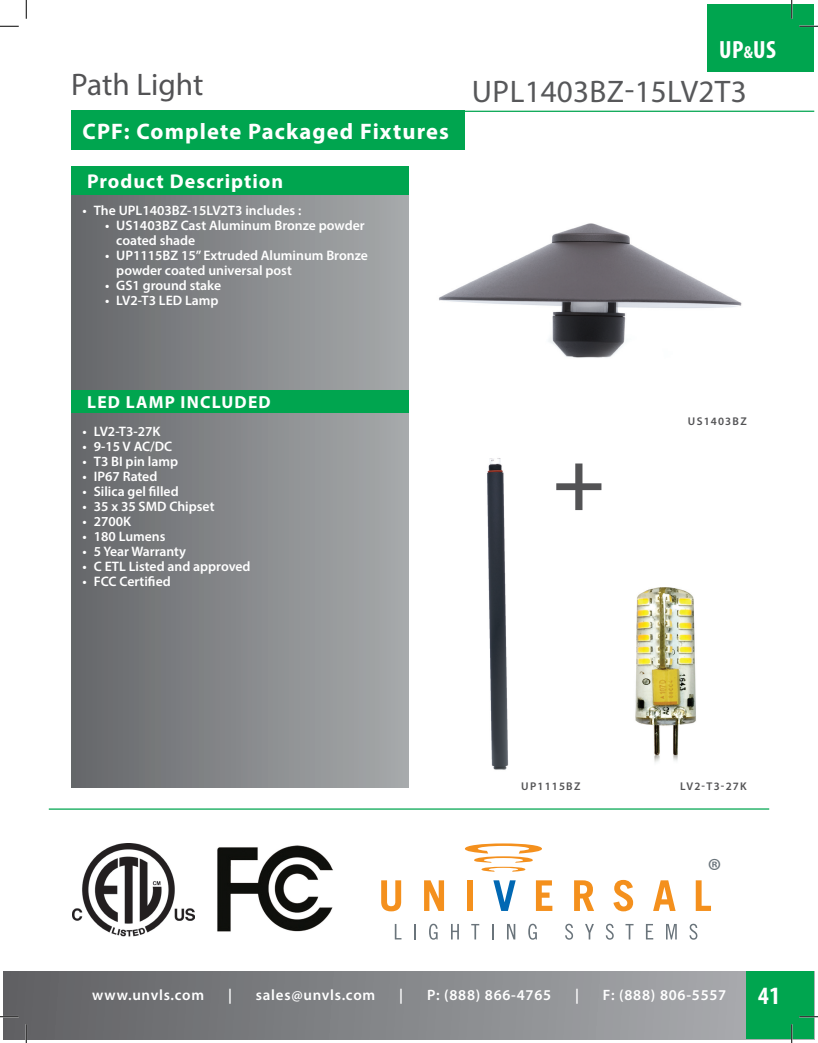
<style>
.page{position:relative;width:818px;height:1043px;background:#fff}
.page>*{position:absolute;margin:0;border:0;box-sizing:border-box;transform-origin:0 0}
.t1{font:600 87.5px "Myriad Pro";color:#535355}
.t2{font:33.75px "Myriad";color:#6a747b}
.t3{font:31.25px "Myriad Pro";letter-spacing:.01em;color:#57585a}
.t4{font:31.25px "Myriad Pro";color:#535355}
.t5{font:700 condensed 25px "Myriad Pro";color:#fff}
.t6{font:700 22.5px "Myriad Pro";letter-spacing:.05em;color:#fff}
.t7{font:700 20px "Myriad Pro";letter-spacing:.05em;color:#fff}
.t8{font:700 17.5px "Myriad Pro";letter-spacing:.07em;color:#fff}
.t9{font:600 15px "Myriad Pro";letter-spacing:.05em;color:#fff}
.t10{font:600 13.75px/15px "Myriad Pro";color:#fff}
.t11{font:600 11.25px "Myriad Pro";letter-spacing:.11em;color:#535355}
.s1{font-size:17.5px}
</style>
<div class="page">
<div style="left:4px;top:971px;width:810px;height:68px;background:linear-gradient(to right,#606063,#aeb0b4)"></div>
<hr style="left:49px;top:808px;width:720px;height:1px;background:#00a54f">
<hr style="left:71px;top:111px;width:743px;height:1px;background:#00a54f">
<div style="left:71px;top:166px;width:338px;height:621px;background:linear-gradient(to right,#64676a,#a6aaab)"></div>
<div style="left:71px;top:390px;width:338px;height:22px;background:#00a54f"></div>
<div style="left:71px;top:111px;width:394px;height:39px;background:#00a54f"></div>
<img style="left:438px;top:223px;width:304px;height:135px">
<div style="left:707px;top:4px;width:107px;height:67px;background:#00a54f"></div>
<div style="left:746px;top:971px;width:68px;height:68px;background:#00a54f"></div>
<div style="left:71px;top:166px;width:338px;height:28px;background:#00a54f"></div>
<img style="left:487px;top:458px;width:22px;height:312px">
<img style="left:635px;top:587px;width:61px;height:176px">
<img style="left:72px;top:843px;width:123px;height:94px">
<img style="left:217px;top:845px;width:116px;height:87px">
<svg style="left:395px;top:924px;width:6px;height:15px"></svg>
<svg style="left:414px;top:924px;width:1px;height:15px"></svg>
<svg style="left:429px;top:923px;width:8px;height:16px"></svg>
<svg style="left:451px;top:924px;width:8px;height:15px"></svg>
<svg style="left:471px;top:924px;width:8px;height:15px"></svg>
<svg style="left:492px;top:924px;width:1px;height:15px"></svg>
<svg style="left:507px;top:924px;width:8px;height:15px"></svg>
<svg style="left:528px;top:923px;width:9px;height:16px"></svg>
<svg style="left:565px;top:923px;width:8px;height:16px"></svg>
<svg style="left:585px;top:924px;width:9px;height:15px"></svg>
<svg style="left:605px;top:923px;width:8px;height:16px"></svg>
<svg style="left:625px;top:924px;width:8px;height:15px"></svg>
<svg style="left:646px;top:924px;width:7px;height:15px"></svg>
<svg style="left:666px;top:924px;width:10px;height:15px"></svg>
<svg style="left:689px;top:923px;width:8px;height:16px"></svg>
<svg style="left:381px;top:880px;width:20px;height:31px"></svg>
<svg style="left:424px;top:880px;width:20px;height:31px"></svg>
<div style="left:467px;top:880px;width:6px;height:31px;background:#f4901d"></div>
<svg style="left:493px;top:880px;width:22px;height:31px"></svg>
<svg style="left:536px;top:880px;width:16px;height:31px"></svg>
<svg style="left:574px;top:880px;width:20px;height:31px"></svg>
<svg style="left:613px;top:879px;width:20px;height:32px"></svg>
<svg style="left:653px;top:880px;width:22px;height:31px"></svg>
<svg style="left:695px;top:880px;width:16px;height:31px"></svg>
<svg style="left:465px;top:843px;width:77px;height:28px"></svg>
<svg style="left:0;top:25px;width:19px;height:2px"></svg>
<svg style="left:799px;top:25px;width:19px;height:2px"></svg>
<svg style="left:0;top:1015px;width:19px;height:2px"></svg>
<svg style="left:799px;top:1015px;width:19px;height:2px"></svg>
<svg style="left:25px;top:0;width:2px;height:19px"></svg>
<svg style="left:25px;top:1024px;width:2px;height:18px"></svg>
<svg style="left:790px;top:0;width:2px;height:19px"></svg>
<svg style="left:790px;top:1024px;width:2px;height:18px"></svg>
<h3 class="t5" style="left:719px;top:34px;width:59px">UP<span class="s1">&amp;</span>US</h3>
<h3 class="t4" style="left:71px;top:65px;width:134px">Path Light</h3>
<h3 class="t3" style="left:471px;top:72px;width:276px">UPL1403BZ-15LV2T3</h3>
<h3 class="t6" style="left:82px;top:116px;width:368px">CPF: Complete Packaged Fixtures</h3>
<h3 class="t7" style="left:87px;top:168px;width:198px">Product Description</h3>
<p class="t10" style="left:82px;top:203px;width:220px">• The UPL1403BZ-15LV2T3 includes :</p>
<p class="t10" style="left:116px;top:218px;width:250px;text-indent:-11px">• US1403BZ Cast Aluminum Bronze powder coated shade</p>
<p class="t10" style="left:116px;top:248px;width:253px;text-indent:-11px">• UP1115BZ 15” Extruded Aluminum Bronze powder coated universal post</p>
<p class="t10" style="left:105px;top:278px;width:118px">• GS1 ground stake</p>
<p class="t10" style="left:105px;top:293px;width:115px">• LV2-T3 LED Lamp</p>
<p class="t8" style="left:87px;top:390px;width:185px">LED LAMP INCLUDED</p>
<p class="t10" style="left:82px;top:423px;width:80px">• LV2-T3-27K</p>
<p class="t10" style="left:82px;top:438px;width:91px">• 9-15 V AC/DC</p>
<p class="t10" style="left:82px;top:453px;width:97px">• T3 BI pin lamp</p>
<p class="t10" style="left:82px;top:468px;width:76px">• IP67 Rated</p>
<p class="t10" style="left:82px;top:483px;width:98px">• Silica gel filled</p>
<p class="t10" style="left:82px;top:498px;width:133px">• 35 x 35 SMD Chipset</p>
<p class="t10" style="left:82px;top:513px;width:50px">• 2700K</p>
<p class="t10" style="left:82px;top:528px;width:84px">• 180 Lumens</p>
<p class="t10" style="left:82px;top:543px;width:105px">• 5 Year Warranty</p>
<p class="t10" style="left:82px;top:558px;width:170px">• C ETL Listed and approved</p>
<p class="t10" style="left:82px;top:573px;width:90px">• FCC Certified</p>
<h1 class="t1" style="left:552px;top:425px;width:54px">+</h1>
<p class="t11" style="left:687px;top:413px;width:60px">US1403BZ</p>
<p class="t11" style="left:521px;top:779px;width:61px">UP1115BZ</p>
<p class="t11" style="left:680px;top:779px;width:68px">LV2-T3-27K</p>
<h2 class="t2" style="left:707px;top:850px;width:16px">®</h2>
<p class="t9" style="left:92px;top:985px;width:113px">www.unvls.com</p>
<p class="t9" style="left:228px;top:985px;width:5px">|</p>
<p class="t9" style="left:256px;top:985px;width:121px">sales@unvls.com</p>
<p class="t9" style="left:399px;top:985px;width:5px">|</p>
<p class="t9" style="left:427px;top:985px;width:126px">P: (888) 866-4765</p>
<p class="t9" style="left:575px;top:985px;width:5px">|</p>
<p class="t9" style="left:603px;top:985px;width:125px">F: (888) 806-5557</p>
<h3 class="t5" style="left:758px;top:979px;width:23px">41</h3>
</div>
